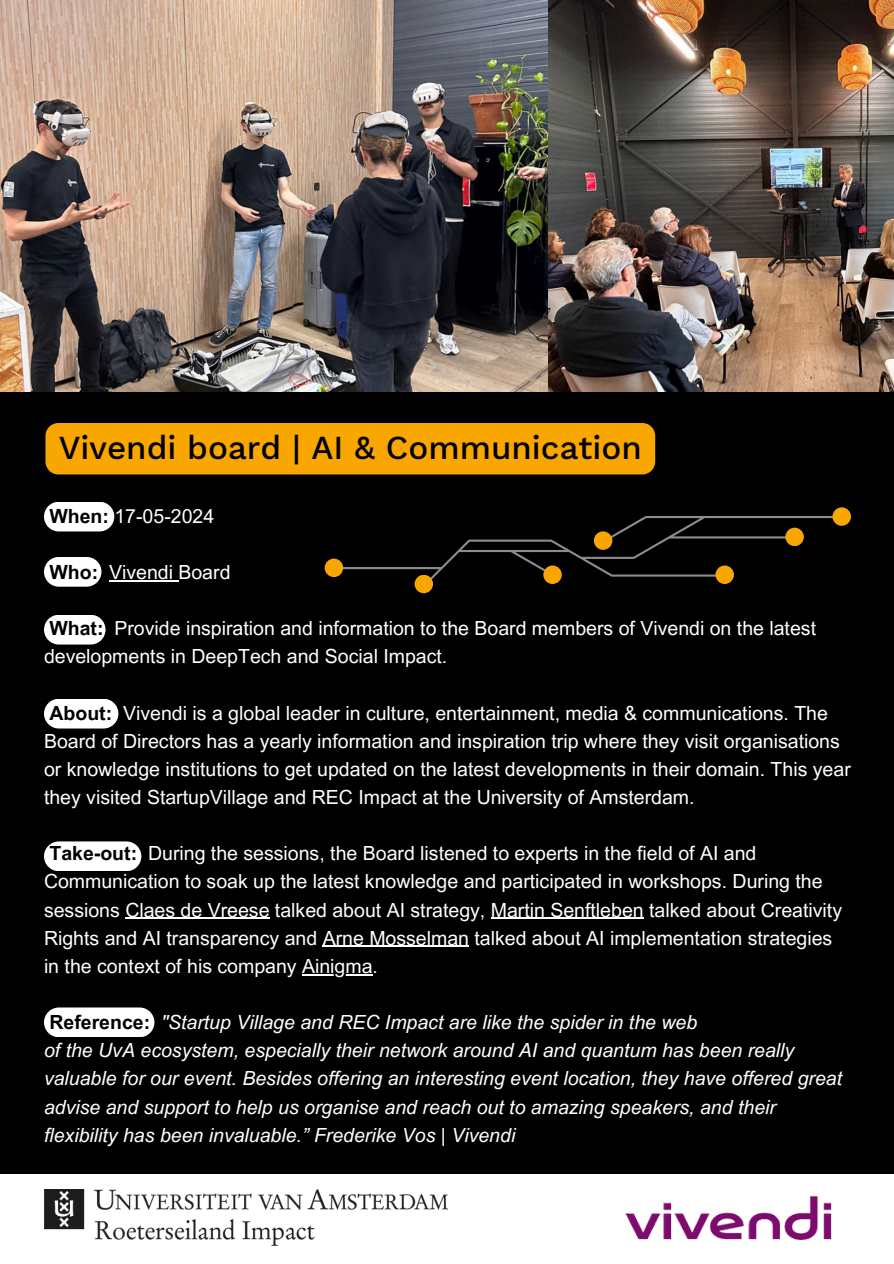
<style>
.page{position:relative;width:894px;height:1264px;background:#fff}
.page>*{position:absolute;margin:0;border:0;box-sizing:border-box;transform-origin:0 0}
.t1{font:500 33px "Work Sans";color:#000}
.t2{font:19.5px/28.2px "Arial MT Pro";color:#fff}
.t3{font:italic 19.5px/28.2px "Arial MT Pro";color:#fff}
.s1{font-weight:700;color:#000}
.s2{font-weight:700;font-style:normal;color:#000}
</style>
<div class="page">
<div style="left:0;top:0;width:893px;height:1263px;background:#000"></div>
<div style="left:0;top:1174px;width:893px;height:89px;background:#fff"></div>
<img style="left:44px;top:1189px;width:403px;height:56px">
<div style="left:44px;top:1007px;width:110px;height:30px;background:#fff;border-radius:15px"></div>
<div style="left:44px;top:841px;width:97px;height:30px;background:#fff;border-radius:15px"></div>
<div style="left:44px;top:698px;width:74px;height:30px;background:#fff;border-radius:15px"></div>
<svg style="left:44px;top:615px;width:61px;height:29px"></svg>
<svg style="left:44px;top:557px;width:57px;height:29px"></svg>
<svg style="left:44px;top:502px;width:70px;height:29px"></svg>
<hr style="left:109px;top:580px;width:69px;height:1px;background:#fff">
<hr style="left:125px;top:917px;width:144px;height:1px;background:#fff">
<hr style="left:490px;top:917px;width:153px;height:1px;background:#fff">
<hr style="left:322px;top:945px;width:147px;height:1px;background:#fff">
<hr style="left:302px;top:973px;width:70px;height:2px;background:#fff">
<svg style="left:337px;top:516px;width:495px;height:68px"></svg>
<div style="left:324px;top:558px;width:19px;height:19px;background:#f9a600;border-radius:50%"></div>
<div style="left:414px;top:574px;width:19px;height:19px;background:#f9a600;border-radius:50%"></div>
<div style="left:543px;top:565px;width:18px;height:19px;background:#f9a600;border-radius:50%"></div>
<div style="left:593px;top:531px;width:19px;height:19px;background:#f9a600;border-radius:50%"></div>
<div style="left:715px;top:565px;width:18px;height:19px;background:#f9a600;border-radius:50%"></div>
<div style="left:785px;top:527px;width:18px;height:19px;background:#f9a600;border-radius:50%"></div>
<div style="left:832px;top:507px;width:18px;height:19px;background:#f9a600;border-radius:50%"></div>
<img style="left:625px;top:1195px;width:206px;height:44px">
<img style="left:547px;top:0;width:346px;height:392px">
<img style="left:0;top:0;width:547px;height:392px">
<div style="left:45px;top:423px;width:610px;height:51px;background:#f9a600;border-radius:13px"></div>
<p class="t1" style="left:59px;top:428px;width:584px">Vivendi board | AI &amp; Communication</p>
<p class="t2" style="left:49px;top:504px;width:166px"><span class="s1">When:</span> 17-05-2024</p>
<h1 class="t2" style="left:49px;top:560px;width:182px"><span class="s1">Who:</span> Vivendi Board</h1>
<p class="t2" style="left:44px;top:616px;width:773px"><span class="s1">What:</span> Provide inspiration and information to the Board members of Vivendi on the latest developments in DeepTech and Social Impact.</p>
<p class="t2" style="left:44px;top:701px;width:808px"><span class="s1">About:</span> Vivendi is a global leader in culture, entertainment, media &amp; communications. The Board of Directors has a yearly information and inspiration trip where they visit organisations or knowledge institutions to get updated on the latest developments in their domain. This year they visited StartupVillage and REC Impact at the University of Amsterdam.</p>
<p class="t2" style="left:44px;top:841px;width:799px"><span class="s1">Take-out:</span> During the sessions, the Board listened to experts in the field of AI and Communication to soak up the latest knowledge and participated in workshops. During the sessions Claes de Vreese talked about AI strategy, Martin Senftleben talked about Creativity Rights and AI transparency and Arne Mosselman talked about AI implementation strategies in the context of his company Ainigma.</p>
<p class="t3" style="left:44px;top:1010px;width:799px"><span class="s2">Reference:</span> "Startup Village and REC Impact are like the spider in the web<br>of the UvA ecosystem, especially their network around AI and quantum has been really valuable for our event. Besides offering an interesting event location, they have offered great advise and support to help us organise and reach out to amazing speakers, and their flexibility has been invaluable.” Frederike Vos | Vivendi</p>
</div>
